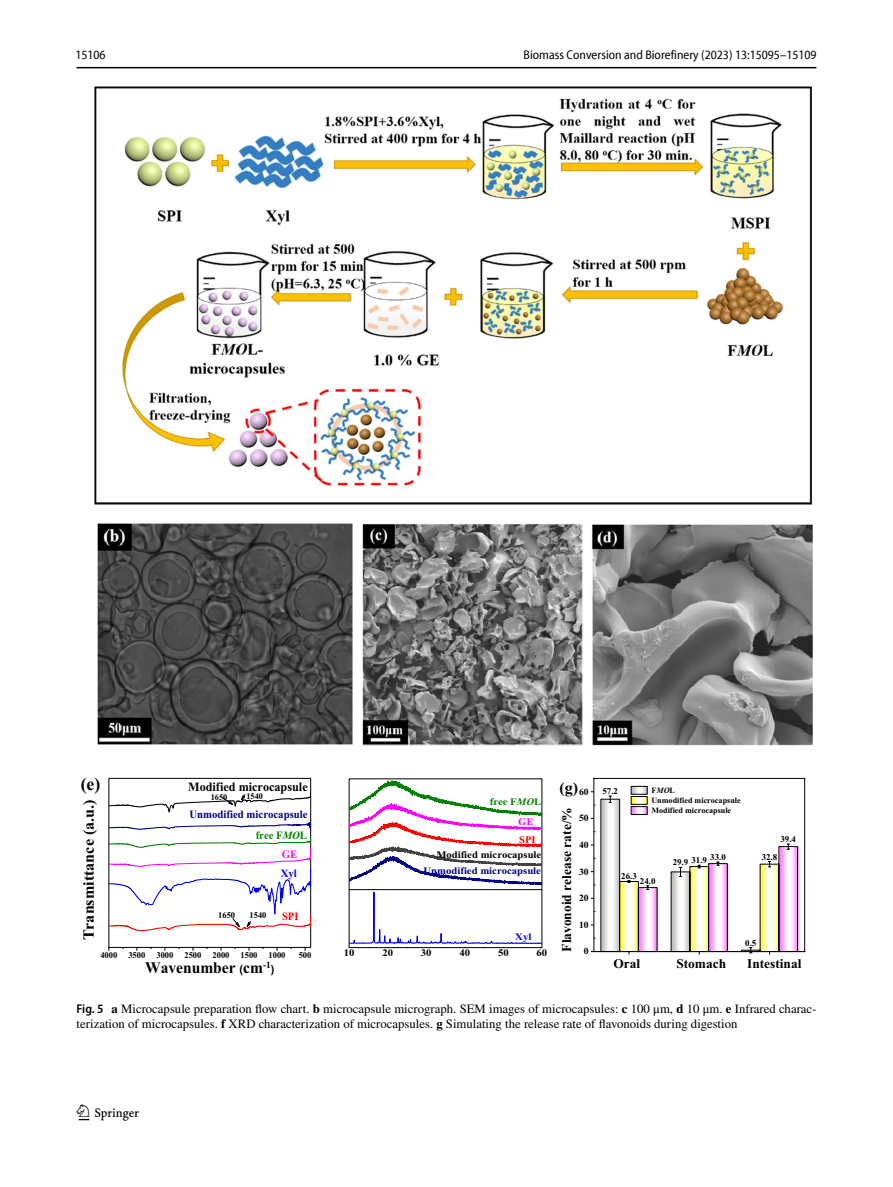
<style>
.page{position:relative;width:893px;height:1187px;background:#fff}
.page>*{position:absolute;margin:0;border:0;box-sizing:border-box;transform-origin:0 0}
.t1{font:22.5px "Springnew Regular 2";color:#000}
.t2{font:18.3px "Times New Roman PS Bold MT5";color:#000;scale:.96 1}
.t3{font:16.05px "Times New Roman PS Bold MT5";color:#000;scale:.96 1}
.t4{font:15.9px "Times New Roman PS Bold MT5";color:#000}
.t5{font:15.45px "Times New Roman PS Bold MT5";color:#000;scale:1.04 1}
.t6{font:13.5px "Times New Roman PS Bold MT5";color:#000}
.t7{font:13.35px "Times New Roman PS Bold MT5";color:#000}
.t8{font:12.75px/15px "STIX";color:#000}
.t9{font:semi-condensed 12.75px "Myriad Pro Unic";color:#000}
.t10{font:12.6px "Times New Roman PS Bold MT5";color:#000;scale:.96 1}
.t11{font:11.25px "Times New Roman PS Bold MT5";color:#000080;scale:.96 1}
.t12{font:11.25px "Times New Roman PS Bold MT5";color:#f0f;scale:.96 1}
.t13{font:11.25px "Arial Bold MT2";color:#000;scale:.96 1}
.t14{font:11.1px "Times New Roman PS Bold MT5";color:#008000;scale:.96 1}
.t15{font:11.1px "Times New Roman PS Bold MT5";color:#f00;scale:.96 1}
.t16{font:11.1px "Times New Roman PS Bold MT5";color:#00f;scale:.96 1}
.t17{font:10.05px "Times New Roman PS Bold MT5";color:#000;scale:1.07 1}
.t18{font:10.05px "Times New Roman PS Bold MT5";color:#000080;scale:1.07 1}
.t19{font:10.05px/20.4px "Times New Roman PS Bold MT5";color:#008000;scale:1.07 1}
.t20{font:10.05px "Times New Roman PS Bold MT5";color:#00f;scale:1.07 1}
.t21{font:10.05px "Times New Roman PS Bold MT5";color:#f00;scale:1.07 1}
.t22{font:9.6px "Times New Roman PS Bold MT5";color:#000}
.t23{font:8.85px "Times New Roman PS Bold MT5";color:#000;scale:.96 1}
.t24{font:8.85px "Times New Roman PS Bold MT5";color:#000}
.t25{font:8.55px "Times New Roman PS Bold MT5";color:#000;scale:.96 1}
.t26{font:8.1px/10.1px "Times New Roman PS Bold MT5";color:#000}
.s1{font-family:"Times New Roman PS Bold Italic MT2"}
.s2{font-family:"Arial Bold MT2";font-size:11.25px}
.s3{color:#f0f}
.s4{font-family:"Myriad Pro";font-weight:600;font-stretch:semi-condensed}
.s5{font-weight:700}
</style>
<div class="page">
<hr style="left:77px;top:67px;width:739px;height:1px;background:#000">
<img style="left:94px;top:87px;width:718px;height:864px">
<hr style="left:109px;top:947px;width:202px;height:1px;background:#000">
<hr style="left:109px;top:778px;width:202px;height:1px;background:#000">
<hr style="left:109px;top:778px;width:1px;height:169px;background:#000">
<hr style="left:310px;top:778px;width:1px;height:169px;background:#000">
<svg style="left:109px;top:791px;width:202px;height:140px"></svg>
<hr style="left:349px;top:889px;width:193px;height:1px;background:#000">
<hr style="left:349px;top:887px;width:1px;height:60px;background:#000">
<hr style="left:542px;top:887px;width:1px;height:60px;background:#000">
<hr style="left:349px;top:778px;width:193px;height:1px;background:#000">
<hr style="left:349px;top:778px;width:1px;height:109px;background:#000">
<hr style="left:542px;top:778px;width:1px;height:109px;background:#000">
<svg style="left:349px;top:891px;width:194px;height:57px"></svg>
<svg style="left:349px;top:780px;width:193px;height:105px"></svg>
<hr style="left:594px;top:778px;width:211px;height:1px;background:#000">
<hr style="left:594px;top:951px;width:211px;height:1px;background:#000">
<hr style="left:594px;top:778px;width:1px;height:173px;background:#000">
<svg style="left:591px;top:791px;width:207px;height:163px"></svg>
<hr style="left:804px;top:778px;width:1px;height:173px;background:#000">
<div style="left:631px;top:786px;width:16px;height:8px;border:1px solid #000"></div>
<div style="left:631px;top:796px;width:16px;height:8px;border:1px solid #000"></div>
<div style="left:631px;top:806px;width:16px;height:8px;border:1px solid #000"></div>
<p class="t9" style="left:75px;top:50px;width:32px">15106</p>
<p class="t9" style="left:524px;top:50px;width:294px">Biomass Conversion and Biorefinery (2023) 13:15095–15109</p>
<h2 class="t2" style="left:81px;top:770px;width:22px">(e)</h2>
<p class="t5" style="left:78px;top:940px;width:137px;rotate:-90deg">T msnar ecnat t i ) .u.a(</p>
<p class="t10" style="left:188px;top:777px;width:126px">Modified microcapsule</p>
<p class="t25" style="left:211px;top:790px;width:19px">1650</p>
<p class="t25" style="left:246px;top:790px;width:19px">1540</p>
<p class="t11" style="left:189px;top:805px;width:125px">Unmodified microcapsule</p>
<p class="t14" style="left:256px;top:827px;width:55px">free F<span class="s1">MO</span>L</p>
<p class="t12" style="left:282px;top:845px;width:18px">GE</p>
<p class="t23" style="left:218px;top:908px;width:19px">1650</p>
<p class="t16" style="left:281px;top:864px;width:18px">Xyl</p>
<p class="t23" style="left:250px;top:908px;width:19px">1540</p>
<p class="t15" style="left:282px;top:908px;width:19px">SPI</p>
<p class="t23" style="left:100px;top:948px;width:19px">4000</p>
<p class="t23" style="left:128px;top:948px;width:19px">3500</p>
<p class="t23" style="left:156px;top:948px;width:19px">3000</p>
<p class="t23" style="left:184px;top:948px;width:19px">2500</p>
<p class="t23" style="left:213px;top:948px;width:19px">2000</p>
<p class="t23" style="left:241px;top:948px;width:19px">1500</p>
<p class="t23" style="left:269px;top:948px;width:19px">1000</p>
<p class="t23" style="left:299px;top:948px;width:15px">500</p>
<p class="t3" style="left:145px;top:956px;width:132px">Wavenumber <span class="s2">(</span>cm<sup>-1</sup></p>
<p class="t13" style="left:271px;top:961px;width:5px">)</p>
<p class="t19" style="left:518px;top:790px;width:23px;text-indent:-28px">free F<span class="s1">MO</span>L<br><span class="s3">GE</span></p>
<p class="t21" style="left:519px;top:832px;width:17px">SPI</p>
<p class="t17" style="left:436px;top:846px;width:100px">Modified microcapsule</p>
<p class="t18" style="left:423px;top:863px;width:111px">Unmodified microcapsule</p>
<p class="t20" style="left:515px;top:929px;width:17px">Xyl</p>
<p class="t17" style="left:344px;top:945px;width:12px">10</p>
<p class="t17" style="left:382px;top:945px;width:12px">20</p>
<p class="t17" style="left:421px;top:945px;width:12px">30</p>
<p class="t17" style="left:459px;top:945px;width:12px">40</p>
<p class="t17" style="left:498px;top:945px;width:12px">50</p>
<p class="t17" style="left:537px;top:945px;width:12px">60</p>
<p class="t4" style="left:559px;top:776px;width:31px">(g)<sub>60</sub></p>
<p class="t6" style="left:557px;top:951px;width:146px;rotate:-90deg">F d i onova l esae l er etar / %</p>
<p class="t22" style="left:579px;top:811px;width:11px">50</p>
<p class="t22" style="left:579px;top:837px;width:11px">40</p>
<p class="t22" style="left:579px;top:864px;width:11px">30</p>
<p class="t22" style="left:579px;top:891px;width:11px">20</p>
<p class="t22" style="left:579px;top:917px;width:11px">10</p>
<p class="t22" style="left:584px;top:944px;width:6px">0</p>
<p class="t24" style="left:602px;top:784px;width:17px">57.2</p>
<p class="t26" style="left:651px;top:785px;width:91px">F<span class="s1">MO</span>L<br>Unmodified microcapsule<br>Modified microcapsule</p>
<p class="t24" style="left:710px;top:850px;width:17px">33.0</p>
<p class="t24" style="left:691px;top:853px;width:17px">31.9</p>
<p class="t24" style="left:673px;top:856px;width:17px">29.9</p>
<p class="t24" style="left:621px;top:869px;width:17px">26.3</p>
<p class="t24" style="left:640px;top:874px;width:17px">24.0</p>
<p class="t24" style="left:780px;top:832px;width:17px">39.4</p>
<p class="t24" style="left:762px;top:850px;width:17px">32.8</p>
<p class="t24" style="left:745px;top:936px;width:13px">0.5</p>
<p class="t7" style="left:614px;top:953px;width:28px">Oral</p>
<p class="t7" style="left:676px;top:953px;width:51px">Stomach</p>
<p class="t7" style="left:747px;top:953px;width:56px">Intestinal</p>
<p class="t8" style="left:77px;top:1002px;width:741px"><span class="s4">Fig. 5</span> <span class="s5">a</span> Microcapsule preparation flow chart. <span class="s5">b</span> microcapsule micrograph. SEM images of microcapsules: <span class="s5">c</span> 100 μm, <span class="s5">d</span> 10 μm. <span class="s5">e</span> Infrared charac&shy;terization of microcapsules. <span class="s5">f</span> XRD characterization of microcapsules. <span class="s5">g</span> Simulating the release rate of flavonoids during digestion</p>
<h1 class="t1" style="left:79px;top:1104px;width:62px">1 3</h1>
</div>
